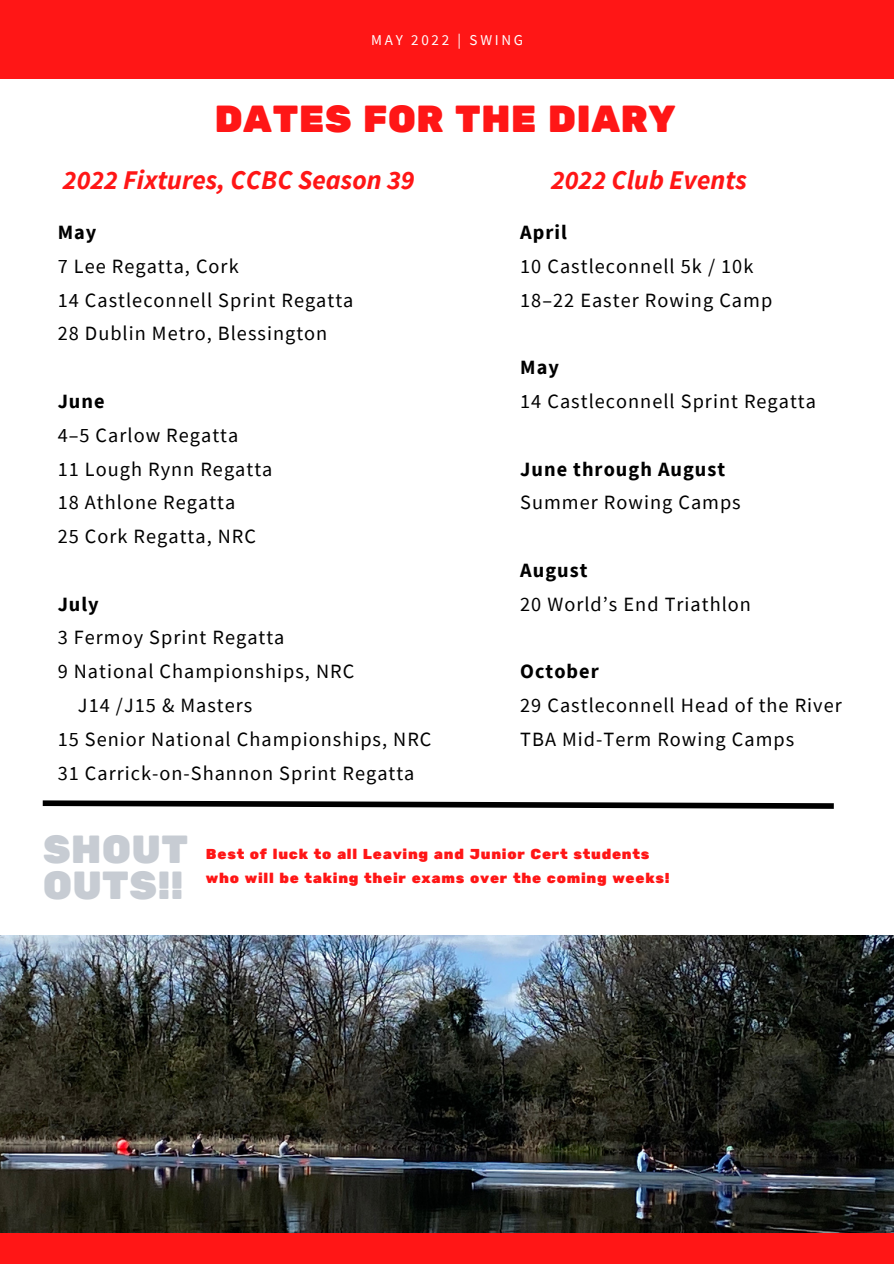
<style>
.page{position:relative;width:894px;height:1264px;background:#fff}
.page>*{position:absolute;margin:0;border:0;box-sizing:border-box;transform-origin:0 0}
.t1{font:39px/36px "Rubik One";color:#c7ccd3}
.t2{font:37.5px "Rubik One";color:#ff1616}
.t3{font:italic 700 27px "Source Sans Pro";color:#ff1616}
.t4{font:20.25px "Source Sans Pro";letter-spacing:.05em;color:#000}
.t5{font:700 20.25px "Source Sans Pro";letter-spacing:.05em;color:#000}
.t6{font:15px "Source Sans Pro";letter-spacing:.18em;color:#fff}
.t7{font:14.25px/23.7px "Rubik One";letter-spacing:.05em;color:#ff1616}
</style>
<div class="page">
<img style="left:0;top:935px;width:893px;height:298px">
<div style="left:0;top:0;width:893px;height:78px;background:#ff1616"></div>
<div style="left:0;top:1233px;width:893px;height:30px;background:#ff1616"></div>
<svg style="left:42px;top:800px;width:792px;height:9px"></svg>
<p class="t6" style="left:371px;top:30px;width:153px">MAY 2022 | SWING</p>
<p class="t2" style="left:214px;top:97px;width:462px">DATES FOR THE DIARY</p>
<p class="t3" style="left:551px;top:162px;width:197px">2022 Club Events</p>
<p class="t3" style="left:63px;top:162px;width:353px">2022 Fixtures, CCBC Season 39</p>
<p class="t5" style="left:58px;top:219px;width:40px">May</p>
<p class="t4" style="left:58px;top:253px;width:182px">7 Lee Regatta, Cork</p>
<p class="t4" style="left:58px;top:286px;width:297px">14 Castleconnell Sprint Regatta</p>
<p class="t4" style="left:58px;top:320px;width:271px">28 Dublin Metro, Blessington</p>
<p class="t5" style="left:58px;top:388px;width:48px">June</p>
<p class="t4" style="left:58px;top:422px;width:182px">4–5 Carlow Regatta</p>
<p class="t4" style="left:58px;top:455px;width:216px">11 Lough Rynn Regatta</p>
<p class="t4" style="left:58px;top:489px;width:179px">18 Athlone Regatta</p>
<p class="t4" style="left:58px;top:523px;width:200px">25 Cork Regatta, NRC</p>
<p class="t5" style="left:58px;top:590px;width:43px">July</p>
<p class="t4" style="left:58px;top:624px;width:228px">3 Fermoy Sprint Regatta</p>
<p class="t4" style="left:58px;top:658px;width:298px">9 National Championships, NRC</p>
<p class="t4" style="left:78px;top:692px;width:176px">J14 /J15 &amp; Masters</p>
<p class="t4" style="left:58px;top:726px;width:375px">15 Senior National Championships, NRC</p>
<p class="t4" style="left:58px;top:759px;width:358px">31 Carrick-on-Shannon Sprint Regatta</p>
<p class="t5" style="left:520px;top:219px;width:48px">April</p>
<p class="t4" style="left:520px;top:253px;width:235px">10 Castleconnell 5k / 10k</p>
<p class="t4" style="left:520px;top:286px;width:253px">18–22 Easter Rowing Camp</p>
<p class="t5" style="left:520px;top:354px;width:40px">May</p>
<p class="t4" style="left:520px;top:388px;width:297px">14 Castleconnell Sprint Regatta</p>
<p class="t5" style="left:520px;top:455px;width:206px">June through August</p>
<p class="t4" style="left:520px;top:489px;width:222px">Summer Rowing Camps</p>
<p class="t5" style="left:520px;top:557px;width:69px">August</p>
<p class="t4" style="left:520px;top:590px;width:232px">20 World’s End Triathlon</p>
<p class="t5" style="left:520px;top:658px;width:80px">October</p>
<p class="t4" style="left:520px;top:692px;width:323px">29 Castleconnell Head of the River</p>
<p class="t4" style="left:520px;top:726px;width:275px">TBA Mid-Term Rowing Camps</p>
<p class="t1" style="left:43px;top:832px;width:147px">SHOUT<br>OUTS!!</p>
<p class="t7" style="left:206px;top:842px;width:465px">Best of luck to all Leaving and Junior Cert students who will be taking their exams over the coming weeks!</p>
</div>
